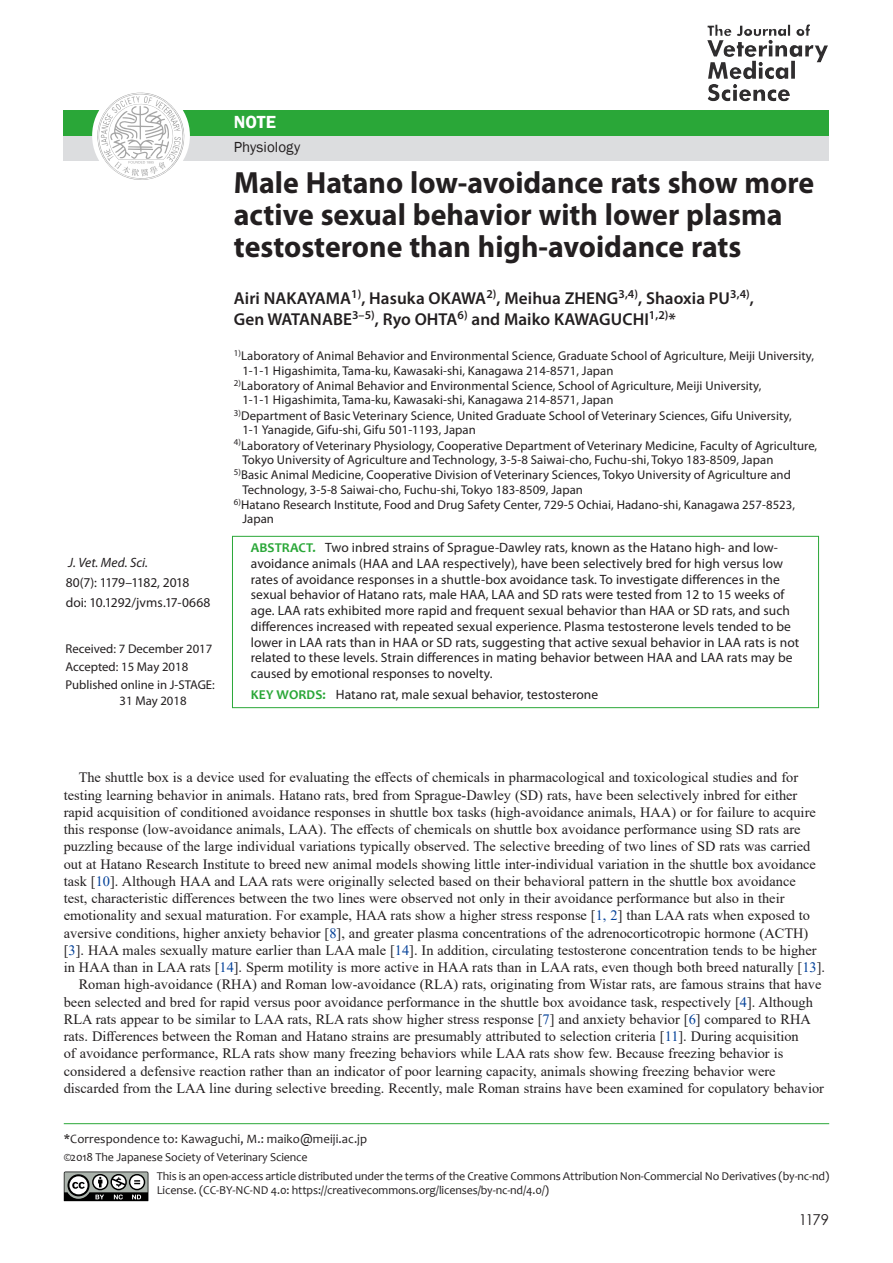
<style>
.page{position:relative;width:893px;height:1263px;background:#fff}
.page>*{position:absolute;margin:0;border:0;box-sizing:border-box;transform-origin:0 0}
.t1{font:700 30.75px/32.2px "Myriad Pro";color:#231f20}
.t2{font:600 18px "Franklin Gothic";color:#fff}
.t3{font:600 17.25px/21px "Myriad Pro";letter-spacing:.005em;color:#231f20}
.t4{font:15px "Franklin Gothic";color:#231f20}
.t5{font:15px "Century Gothic";color:#231f20}
.t6{font:14.25px "Times New Roman";color:#231f20}
.t7{font:13.5px/15.8px "Myriad Pro";letter-spacing:.005em;color:#231f20}
.t8{font:italic 13.5px "Myriad Pro";color:#231f20}
.t9{font:12.75px/14.2px "Myriad Pro";letter-spacing:.005em;color:#231f20}
.t10{font:12.75px "Candara";letter-spacing:.005em;color:#231f20}
.t11{font:12px/20px "Candara";letter-spacing:-.01em;color:#231f20}
.s1{font-family:"Candara";font-weight:700;color:#2aa738}
.s2{color:#003f98}
</style>
<div class="page">
<hr style="left:64px;top:1123px;width:765px;height:1px;background:#2aa738">
<div style="left:64px;top:136px;width:765px;height:25px;background:#dcdddf"></div>
<div style="left:64px;top:111px;width:765px;height:25px;background:#2aa738"></div>
<div style="left:92px;top:87px;width:98px;height:97px;background:#fff;border-radius:50%"></div>
<svg style="left:94px;top:92px;width:93px;height:88px"></svg>
<img style="left:707px;top:24px;width:106px;height:33px">
<div style="left:232px;top:536px;width:587px;height:172px;border:1px solid #2aa738"></div>
<svg style="left:64px;top:1171px;width:84px;height:30px"></svg>
<p class="t8" style="left:68px;top:554px;width:81px">J. Vet. Med. Sci.</p>
<p class="t7" style="left:66px;top:573px;width:146px;line-height:20px">80(7): 1179–1182, 2018 doi: 10.1292/jvms.17-0668</p>
<p class="t9" style="left:66px;top:640px;width:151px;line-height:17.9px">Received: 7 December 2017<br>Accepted: 15 May 2018<br>Published online in J-STAGE:</p>
<p class="t9" style="left:120px;top:693px;width:69px">31 May 2018</p>
<p class="t2" style="left:234px;top:111px;width:44px">NOTE</p>
<p class="t4" style="left:234px;top:138px;width:68px">Physiology</p>
<h1 class="t1" style="left:234px;top:165px;width:582px">Male Hatano low-avoidance rats show more active sexual behavior with lower plasma testosterone than high-avoidance rats</h1>
<p class="t3" style="left:234px;top:287px;width:522px">Airi NAKAYAMA<sup>1)</sup>, Hasuka OKAWA<sup>2)</sup>, Meihua ZHENG<sup>3,4)</sup>, Shaoxia PU<sup>3,4)</sup>,<br>Gen WATANABE<sup>3–5)</sup>, Ryo OHTA<sup>6)</sup> and Maiko KAWAGUCHI<sup>1,2)</sup>*</p>
<p class="t9" style="left:242px;top:349px;width:573px;text-indent:-9px"><sup>1)</sup>Laboratory of Animal Behavior and Environmental Science, Graduate School of Agriculture, Meiji University,<br>1-1-1 Higashimita, Tama-ku, Kawasaki-shi, Kanagawa 214-8571, Japan</p>
<p class="t9" style="left:242px;top:378px;width:521px;text-indent:-9px"><sup>2)</sup>Laboratory of Animal Behavior and Environmental Science, School of Agriculture, Meiji University,<br>1-1-1 Higashimita, Tama-ku, Kawasaki-shi, Kanagawa 214-8571, Japan</p>
<p class="t9" style="left:242px;top:408px;width:551px;text-indent:-9px"><sup>3)</sup>Department of Basic Veterinary Science, United Graduate School of Veterinary Sciences, Gifu University,<br>1-1 Yanagide, Gifu-shi, Gifu 501-1193, Japan</p>
<p class="t9" style="left:242px;top:438px;width:576px;text-indent:-9px"><sup>4)</sup>Laboratory of Veterinary Physiology, Cooperative Department of Veterinary Medicine, Faculty of Agriculture,<br>Tokyo University of Agriculture and Technology, 3-5-8 Saiwai-cho, Fuchu-shi, Tokyo 183-8509, Japan</p>
<p class="t9" style="left:242px;top:468px;width:550px;text-indent:-9px"><sup>5)</sup>Basic Animal Medicine, Cooperative Division of Veterinary Sciences, Tokyo University of Agriculture and<br>Technology, 3-5-8 Saiwai-cho, Fuchu-shi, Tokyo 183-8509, Japan</p>
<p class="t9" style="left:242px;top:498px;width:554px;text-indent:-9px"><sup>6)</sup>Hatano Research Institute, Food and Drug Safety Center, 729-5 Ochiai, Hadano-shi, Kanagawa 257-8523,<br>Japan</p>
<p class="t7" style="left:251px;top:539px;width:550px"><span class="s1">ABSTRACT.</span> Two inbred strains of Sprague-Dawley rats, known as the Hatano high- and low&shy;avoidance animals (HAA and LAA respectively), have been selectively bred for high versus low rates of avoidance responses in a shuttle-box avoidance task. To investigate differences in the sexual behavior of Hatano rats, male HAA, LAA and SD rats were tested from 12 to 15 weeks of age. LAA rats exhibited more rapid and frequent sexual behavior than HAA or SD rats, and such differences increased with repeated sexual experience. Plasma testosterone levels tended to be lower in LAA rats than in HAA or SD rats, suggesting that active sexual behavior in LAA rats is not related to these levels. Strain differences in mating behavior between HAA and LAA rats may be caused by emotional responses to novelty.</p>
<p class="t7" style="left:251px;top:686px;width:349px"><span class="s1">KEY WORDS:</span> Hatano rat, male sexual behavior, testosterone</p>
<p class="t6" style="left:79px;top:767px;width:721px">The shuttle box is a device used for evaluating the effects of chemicals in pharmacological and toxicological studies and for</p>
<p class="t6" style="left:64px;top:785px;width:735px">testing learning behavior in animals. Hatano rats, bred from Sprague-Dawley (SD) rats, have been selectively inbred for either</p>
<p class="t6" style="left:64px;top:802px;width:753px">rapid acquisition of conditioned avoidance responses in shuttle box tasks (high-avoidance animals, HAA) or for failure to acquire</p>
<p class="t6" style="left:64px;top:819px;width:738px">this response (low-avoidance animals, LAA). The effects of chemicals on shuttle box avoidance performance using SD rats are</p>
<p class="t6" style="left:64px;top:836px;width:748px">puzzling because of the large individual variations typically observed. The selective breeding of two lines of SD rats was carried</p>
<p class="t6" style="left:64px;top:854px;width:754px">out at Hatano Research Institute to breed new animal models showing little inter-individual variation in the shuttle box avoidance</p>
<p class="t6" style="left:64px;top:871px;width:733px">task [<span class="s2">10</span>]. Although HAA and LAA rats were originally selected based on their behavioral pattern in the shuttle box avoidance</p>
<p class="t6" style="left:64px;top:888px;width:722px">test, characteristic differences between the two lines were observed not only in their avoidance performance but also in their</p>
<p class="t6" style="left:64px;top:905px;width:748px">emotionality and sexual maturation. For example, HAA rats show a higher stress response [<span class="s2">1, 2</span>] than LAA rats when exposed to</p>
<p class="t6" style="left:64px;top:923px;width:746px">aversive conditions, higher anxiety behavior [<span class="s2">8</span>], and greater plasma concentrations of the adrenocorticotropic hormone (ACTH)</p>
<p class="t6" style="left:64px;top:940px;width:754px">[<span class="s2">3</span>]. HAA males sexually mature earlier than LAA male [<span class="s2">14</span>]. In addition, circulating testosterone concentration tends to be higher</p>
<p class="t6" style="left:64px;top:957px;width:763px">in HAA than in LAA rats [<span class="s2">14</span>]. Sperm motility is more active in HAA rats than in LAA rats, even though both breed naturally [<span class="s2">13</span>].</p>
<p class="t6" style="left:79px;top:975px;width:744px">Roman high-avoidance (RHA) and Roman low-avoidance (RLA) rats, originating from Wistar rats, are famous strains that have</p>
<p class="t6" style="left:64px;top:992px;width:751px">been selected and bred for rapid versus poor avoidance performance in the shuttle box avoidance task, respectively [<span class="s2">4</span>]. Although</p>
<p class="t6" style="left:64px;top:1009px;width:749px">RLA rats appear to be similar to LAA rats, RLA rats show higher stress response [<span class="s2">7</span>] and anxiety behavior [<span class="s2">6</span>] compared to RHA</p>
<p class="t6" style="left:64px;top:1026px;width:736px">rats. Differences between the Roman and Hatano strains are presumably attributed to selection criteria [<span class="s2">11</span>]. During acquisition</p>
<p class="t6" style="left:64px;top:1044px;width:721px">of avoidance performance, RLA rats show many freezing behaviors while LAA rats show few. Because freezing behavior is</p>
<p class="t6" style="left:64px;top:1061px;width:713px">considered a defensive reaction rather than an indicator of poor learning capacity, animals showing freezing behavior were</p>
<p class="t6" style="left:64px;top:1078px;width:762px">discarded from the LAA line during selective breeding. Recently, male Roman strains have been examined for copulatory behavior</p>
<p class="t10" style="left:64px;top:1130px;width:305px">*Correspondence to: Kawaguchi, M.: maiko@meiji.ac.jp</p>
<p class="t11" style="left:157px;top:1146px;width:674px;text-indent:-93px">©2018 The Japanese Society of Veterinary Science<br>This is an open-access article distributed under the terms of the Creative Commons Attribution Non-Commercial No Derivatives (by-nc-nd)</p>
<p class="t11" style="left:157px;top:1180px;width:394px">License. (CC-BY-NC-ND 4.0: https://creativecommons.org/licenses/by-nc-nd/4.0/)</p>
<p class="t5" style="left:799px;top:1209px;width:32px">1179</p>
</div>
